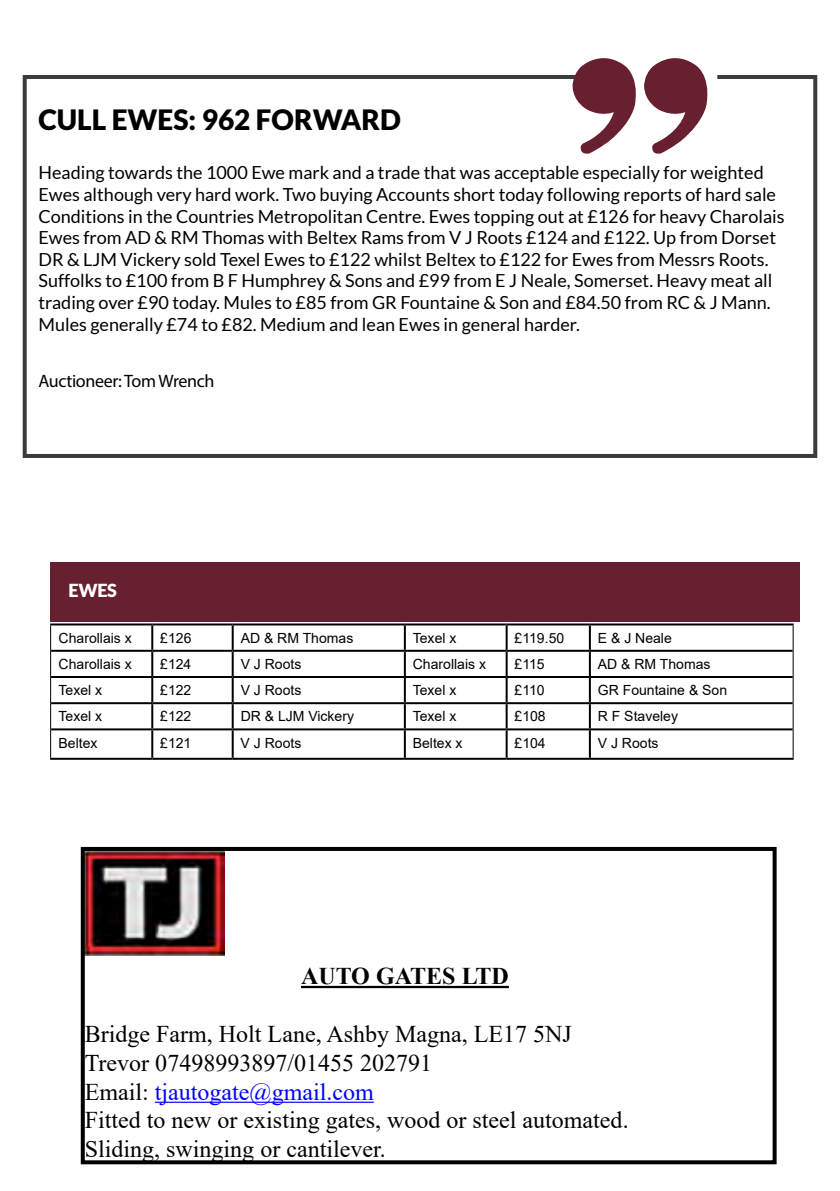
<style>
.page{position:relative;width:840px;height:1191px;background:#fff}
.page>*{position:absolute;margin:0;border:0;box-sizing:border-box;transform-origin:0 0}
.t1{font:900 28px "Lato";color:#000}
.t2{font:24px/28.8px "Times New Roman";color:#000}
.t3{font:700 24px "Times New Roman";color:#000}
.t4{font:18px/21.6px "Lato";color:#000}
.t5{font:18px "Myriad Pro";letter-spacing:-.02em;color:#000}
.t6{font:900 18px "Lato";color:#fff}
.t7{font:14px "Arial";color:#000}
.s1{color:#00f}
</style>
<div class="page">
<svg style="left:22px;top:75px;width:796px;height:383px"></svg>
<svg style="left:571px;top:58px;width:139px;height:97px"></svg>
<hr style="left:50px;top:623px;width:102px;height:2px;background:#000">
<hr style="left:152px;top:623px;width:80px;height:2px;background:#000">
<hr style="left:151px;top:625px;width:2px;height:25px;background:#000">
<hr style="left:232px;top:623px;width:172px;height:2px;background:#000">
<hr style="left:231px;top:625px;width:2px;height:25px;background:#000">
<hr style="left:404px;top:623px;width:102px;height:2px;background:#000">
<hr style="left:403px;top:625px;width:2px;height:25px;background:#000">
<hr style="left:506px;top:623px;width:83px;height:2px;background:#000">
<hr style="left:505px;top:625px;width:2px;height:25px;background:#000">
<hr style="left:589px;top:623px;width:204px;height:2px;background:#000">
<hr style="left:588px;top:625px;width:2px;height:25px;background:#000">
<hr style="left:51px;top:650px;width:101px;height:2px;background:#000">
<hr style="left:152px;top:650px;width:80px;height:2px;background:#000">
<hr style="left:151px;top:652px;width:2px;height:24px;background:#000">
<hr style="left:232px;top:650px;width:172px;height:2px;background:#000">
<hr style="left:231px;top:652px;width:2px;height:24px;background:#000">
<hr style="left:404px;top:650px;width:102px;height:2px;background:#000">
<hr style="left:403px;top:652px;width:2px;height:24px;background:#000">
<hr style="left:506px;top:650px;width:83px;height:2px;background:#000">
<hr style="left:505px;top:652px;width:2px;height:24px;background:#000">
<hr style="left:589px;top:650px;width:203px;height:2px;background:#000">
<hr style="left:588px;top:652px;width:2px;height:24px;background:#000">
<hr style="left:51px;top:676px;width:101px;height:2px;background:#000">
<hr style="left:152px;top:676px;width:80px;height:2px;background:#000">
<hr style="left:151px;top:678px;width:2px;height:24px;background:#000">
<hr style="left:232px;top:676px;width:172px;height:2px;background:#000">
<hr style="left:231px;top:678px;width:2px;height:24px;background:#000">
<hr style="left:404px;top:676px;width:102px;height:2px;background:#000">
<hr style="left:403px;top:678px;width:2px;height:24px;background:#000">
<hr style="left:506px;top:676px;width:83px;height:2px;background:#000">
<hr style="left:505px;top:678px;width:2px;height:24px;background:#000">
<hr style="left:589px;top:676px;width:203px;height:2px;background:#000">
<hr style="left:588px;top:678px;width:2px;height:24px;background:#000">
<hr style="left:51px;top:702px;width:101px;height:2px;background:#000">
<hr style="left:152px;top:702px;width:80px;height:2px;background:#000">
<hr style="left:151px;top:704px;width:2px;height:24px;background:#000">
<hr style="left:232px;top:702px;width:172px;height:2px;background:#000">
<hr style="left:231px;top:704px;width:2px;height:24px;background:#000">
<hr style="left:404px;top:702px;width:102px;height:2px;background:#000">
<hr style="left:403px;top:704px;width:2px;height:24px;background:#000">
<hr style="left:506px;top:702px;width:83px;height:2px;background:#000">
<hr style="left:505px;top:704px;width:2px;height:24px;background:#000">
<hr style="left:589px;top:702px;width:203px;height:2px;background:#000">
<hr style="left:588px;top:704px;width:2px;height:24px;background:#000">
<hr style="left:51px;top:728px;width:101px;height:2px;background:#000">
<hr style="left:152px;top:728px;width:80px;height:2px;background:#000">
<hr style="left:151px;top:730px;width:2px;height:28px;background:#000">
<hr style="left:232px;top:728px;width:172px;height:2px;background:#000">
<hr style="left:231px;top:730px;width:2px;height:28px;background:#000">
<hr style="left:404px;top:728px;width:102px;height:2px;background:#000">
<hr style="left:403px;top:730px;width:2px;height:28px;background:#000">
<hr style="left:506px;top:728px;width:83px;height:2px;background:#000">
<hr style="left:505px;top:730px;width:2px;height:28px;background:#000">
<hr style="left:589px;top:728px;width:203px;height:2px;background:#000">
<hr style="left:588px;top:730px;width:2px;height:28px;background:#000">
<hr style="left:50px;top:758px;width:102px;height:2px;background:#000">
<hr style="left:152px;top:758px;width:80px;height:2px;background:#000">
<hr style="left:232px;top:758px;width:172px;height:2px;background:#000">
<hr style="left:404px;top:758px;width:102px;height:2px;background:#000">
<hr style="left:506px;top:758px;width:83px;height:2px;background:#000">
<hr style="left:589px;top:758px;width:204px;height:2px;background:#000">
<svg style="left:50px;top:625px;width:1px;height:133px"></svg>
<svg style="left:792px;top:625px;width:1px;height:133px"></svg>
<div style="left:50px;top:562px;width:749px;height:60px;background:#681f30"></div>
<hr style="left:301px;top:985px;width:207px;height:3px;background:#000">
<hr style="left:155px;top:1101px;width:218px;height:1px;background:#00f">
<img style="left:86px;top:852px;width:138px;height:103px">
<div style="left:81px;top:847px;width:695px;height:317px;border:4px solid #000"></div>
<h1 class="t1" style="left:38px;top:104px;width:363px">CULL EWES: 962 FORWARD</h1>
<p class="t4" style="left:38px;top:162px;width:747px">Heading towards the 1000 Ewe mark and a trade that was acceptable especially for weighted Ewes although very hard work. Two buying Accounts short today following reports of hard sale Conditions in the Countries Metropolitan Centre. Ewes topping out at £126 for heavy Charolais Ewes from AD &amp; RM Thomas with Beltex Rams from V J Roots £124 and £122. Up from Dorset DR &amp; LJM Vickery sold Texel Ewes to £122 whilst Beltex to £122 for Ewes from Messrs Roots.<br>Suffolks to £100 from B F Humphrey &amp; Sons and £99 from E J Neale, Somerset. Heavy meat all trading over £90 today. Mules to £85 from GR Fountaine &amp; Son and £84.50 from RC &amp; J Mann.<br>Mules generally £74 to £82. Medium and lean Ewes in general harder.</p>
<p class="t5" style="left:38px;top:370px;width:177px">Auctioneer: Tom Wrench</p>
<p class="t6" style="left:69px;top:579px;width:50px">EWES</p>
<p class="t7" style="left:59px;top:628px;width:75px">Charollais x</p>
<p class="t7" style="left:160px;top:628px;width:33px">£126</p>
<p class="t7" style="left:240px;top:628px;width:114px">AD &amp; RM Thomas</p>
<p class="t7" style="left:412px;top:628px;width:45px">Texel x</p>
<p class="t7" style="left:514px;top:628px;width:51px">£119.50</p>
<p class="t7" style="left:597px;top:628px;width:75px">E &amp; J Neale</p>
<p class="t7" style="left:59px;top:654px;width:75px">Charollais x</p>
<p class="t7" style="left:160px;top:654px;width:33px">£124</p>
<p class="t7" style="left:240px;top:654px;width:62px">V J Roots</p>
<p class="t7" style="left:412px;top:654px;width:75px">Charollais x</p>
<p class="t7" style="left:514px;top:654px;width:32px">£115</p>
<p class="t7" style="left:597px;top:654px;width:114px">AD &amp; RM Thomas</p>
<p class="t7" style="left:59px;top:680px;width:45px">Texel x</p>
<p class="t7" style="left:160px;top:680px;width:33px">£122</p>
<p class="t7" style="left:240px;top:680px;width:62px">V J Roots</p>
<p class="t7" style="left:412px;top:680px;width:45px">Texel x</p>
<p class="t7" style="left:514px;top:680px;width:32px">£110</p>
<p class="t7" style="left:597px;top:680px;width:131px">GR Fountaine &amp; Son</p>
<p class="t7" style="left:59px;top:707px;width:45px">Texel x</p>
<p class="t7" style="left:160px;top:707px;width:33px">£122</p>
<p class="t7" style="left:240px;top:707px;width:115px">DR &amp; LJM Vickery</p>
<p class="t7" style="left:412px;top:707px;width:45px">Texel x</p>
<p class="t7" style="left:514px;top:707px;width:33px">£108</p>
<p class="t7" style="left:597px;top:707px;width:82px">R F Staveley</p>
<p class="t7" style="left:59px;top:733px;width:40px">Beltex</p>
<p class="t7" style="left:160px;top:733px;width:33px">£121</p>
<p class="t7" style="left:240px;top:733px;width:62px">V J Roots</p>
<p class="t7" style="left:412px;top:733px;width:51px">Beltex x</p>
<p class="t7" style="left:514px;top:733px;width:33px">£104</p>
<p class="t7" style="left:597px;top:733px;width:62px">V J Roots</p>
<h2 class="t3" style="left:301px;top:959px;width:209px">AUTO GATES LTD</h2>
<h2 class="t2" style="left:85px;top:1018px;width:545px">Bridge Farm, Holt Lane, Ashby Magna, LE17 5NJ Trevor 07498993897/01455 202791<br>Email: <span class="s1">tjautogate@gmail.com<br></span>Fitted to new or existing gates, wood or steel automated.<br>Sliding, swinging or cantilever.</h2>
</div>
